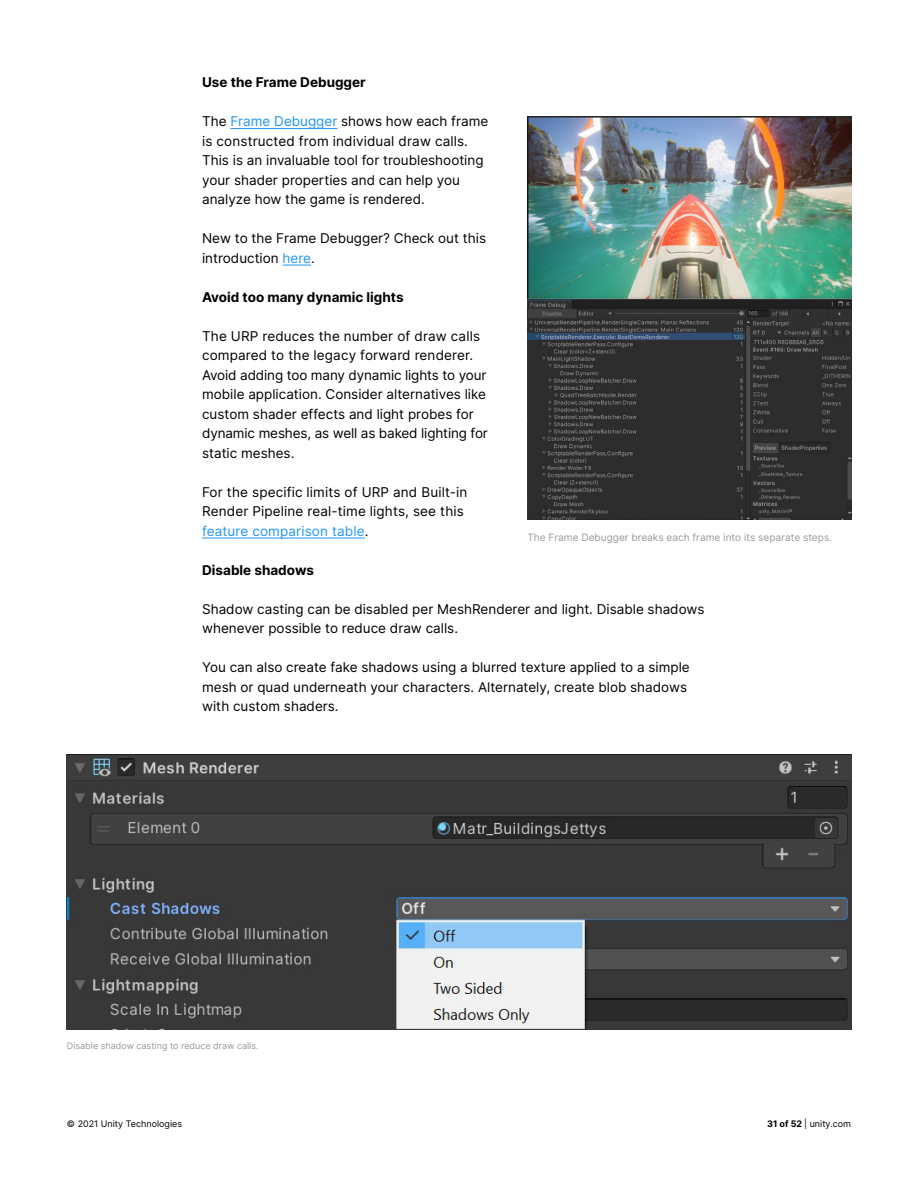
<style>
.page{position:relative;width:918px;height:1188px;background:#fff}
.page>*{position:absolute;margin:0;border:0;box-sizing:border-box;transform-origin:0 0}
.t1{font:13.5px/19.5px "Inter";color:#000}
.t2{font:700 13.5px "Inter";color:#000}
.t3{font:10.05px "Inter";color:#999}
.t4{font:9px "Inter";color:#000}
.t5{font:9px "Inter";color:#999}
.s1{color:#2196f3}
.s2{font-weight:700}
</style>
<div class="page">
<hr style="left:230px;top:128px;width:107px;height:1px;background:#2196f3">
<svg style="left:283px;top:265px;width:28px;height:1px"></svg>
<hr style="left:202px;top:538px;width:163px;height:1px;background:#2196f3">
<img style="left:527px;top:117px;width:324px;height:402px">
<img style="left:67px;top:754px;width:784px;height:276px">
<p class="t2" style="left:202px;top:73px;width:165px">Use the Frame Debugger</p>
<p class="t1" style="left:202px;top:111px;width:288px">The <span class="s1">Frame Debugger</span> shows how each frame is constructed from individual draw calls.<br>This is an invaluable tool for troubleshooting your shader properties and can help you analyze how the game is rendered.</p>
<p class="t1" style="left:202px;top:228px;width:286px">New to the Frame Debugger? Check out this introduction <span class="s1">here</span>.</p>
<p class="t2" style="left:202px;top:287px;width:203px">Avoid too many dynamic lights</p>
<p class="t1" style="left:202px;top:326px;width:287px">The URP reduces the number of draw calls compared to the legacy forward renderer.<br>Avoid adding too many dynamic lights to your mobile application. Consider alternatives like custom shader effects and light probes for dynamic meshes, as well as baked lighting for static meshes.</p>
<p class="t1" style="left:202px;top:482px;width:267px">For the specific limits of URP and Built-in<br>Render Pipeline real-time lights, see this <span class="s1">feature comparison table</span>.</p>
<p class="t2" style="left:202px;top:560px;width:113px">Disable shadows</p>
<p class="t1" style="left:202px;top:599px;width:504px">Shadow casting can be disabled per MeshRenderer and light. Disable shadows whenever possible to reduce draw calls.</p>
<p class="t1" style="left:202px;top:657px;width:489px">You can also create fake shadows using a blurred texture applied to a simple mesh or quad underneath your characters. Alternately, create blob shadows with custom shaders.</p>
<p class="t3" style="left:527px;top:530px;width:305px">The Frame Debugger breaks each frame into its separate steps.</p>
<p class="t5" style="left:67px;top:1039px;width:192px">Disable shadow casting to reduce draw calls.</p>
<p class="t4" style="left:67px;top:1117px;width:117px">© 2021 Unity Technologies</p>
<p class="t4" style="left:767px;top:1117px;width:85px"><span class="s2">31 of 52</span> | unity.com</p>
</div>
